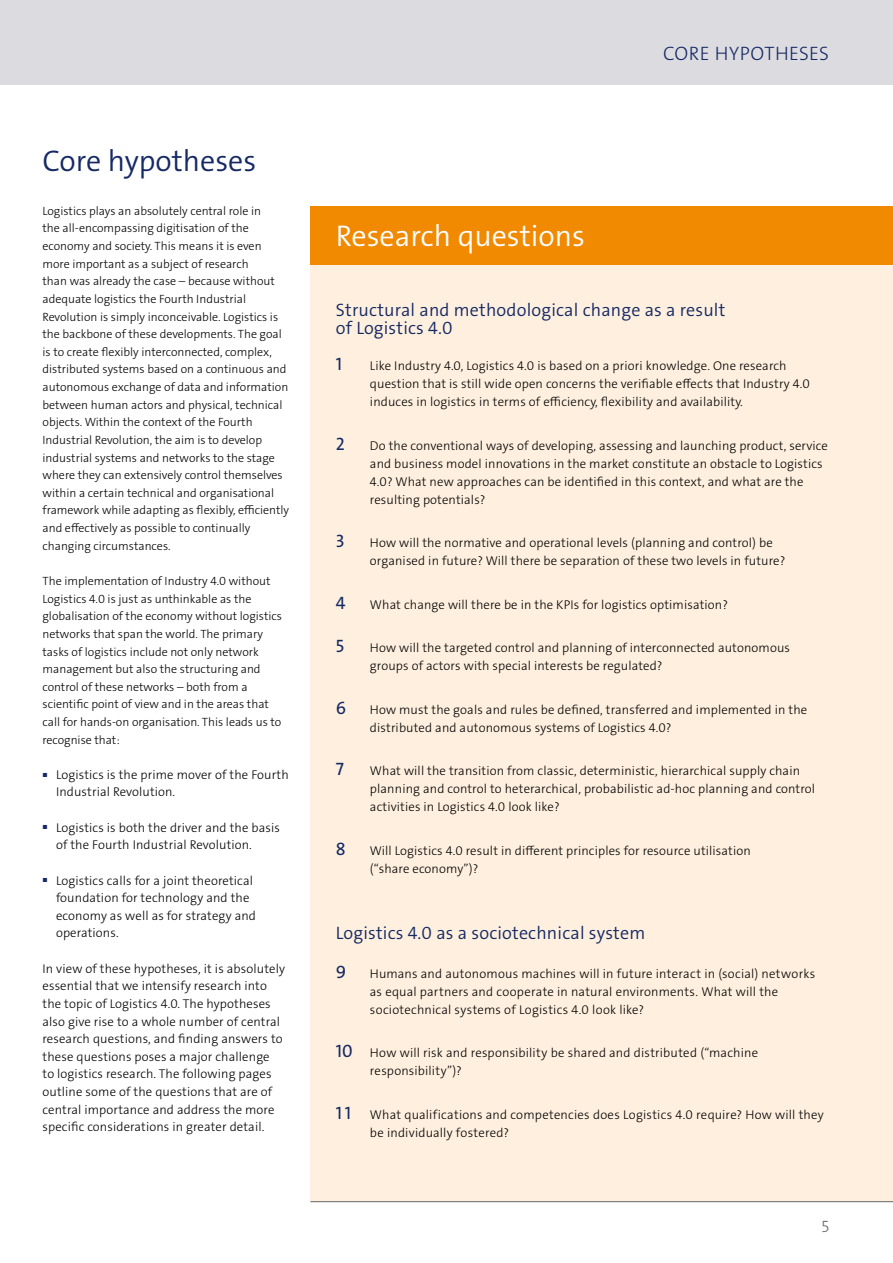
<style>
.page{position:relative;width:893px;height:1263px;background:#fff}
.page>*{position:absolute;margin:0;border:0;box-sizing:border-box;transform-origin:0 0}
.t1{font:30px "The Sans LP4 Se Lig";color:#fff}
.t2{font:30px "The Sans LP4 Se Lig";color:#152964}
.t3{font:19.5px "The Sans LP3 Lig";letter-spacing:.015em;color:#152964}
.t4{font:18px/18px "The Sans LP4 Se Lig";letter-spacing:.01em;color:#152964}
.t5{font:18px "The Sans LP5 Plain";color:#152964}
.t6{font:16.5px "The Sans LP3 Lig";color:#636669}
.t7{font:12.75px/18px "The Sans LP3 Lig";letter-spacing:.01em;color:#000}
.t8{font:12px/17.7px "The Sans LP3 Lig";color:#000}
.s1{font-family:"The Sans LP5 Plain";font-size:18px;color:#152964}
</style>
<div class="page">
<div style="left:0;top:0;width:893px;height:85px;background:#dcdce0"></div>
<div style="left:310px;top:206px;width:583px;height:996px;background:#feefde"></div>
<div style="left:310px;top:206px;width:583px;height:59px;background:#f18a00"></div>
<hr style="left:310px;top:1201px;width:583px;height:1px;background:#636669">
<h1 class="t2" style="left:43px;top:141px;width:215px">Core hypotheses</h1>
<p class="t8" style="left:43px;top:202px;width:248px">Logistics plays an absolutely central role in<br>the all-encompassing digitisation of the economy and society. This means it is even more important as a subject of research<br>than was already the case – because without adequate logistics the Fourth Industrial Revolution is simply inconceivable. Logistics is the backbone of these developments. The goal is to create flexibly interconnected, complex, distributed systems based on a continuous and autonomous exchange of data and information between human actors and physical, technical objects. Within the context of the Fourth Industrial Revolution, the aim is to develop industrial systems and networks to the stage where they can extensively control themselves within a certain technical and organisational framework while adapting as flexibly, efficiently and effectively as possible to continually changing circumstances.</p>
<p class="t8" style="left:43px;top:572px;width:241px">The implementation of Industry 4.0 without Logistics 4.0 is just as unthinkable as the globalisation of the economy without logistics networks that span the world. The primary tasks of logistics include not only network management but also the structuring and control of these networks – both from a scientific point of view and in the areas that call for hands-on organisation. This leads us to recognise that:</p>
<p class="t7" style="left:56px;top:766px;width:234px;line-height:17.5px;text-indent:-13px"><sup>■</sup> Logistics is the prime mover of the Fourth<br>Industrial Revolution.</p>
<p class="t7" style="left:56px;top:819px;width:225px;line-height:17.5px;text-indent:-13px"><sup>■</sup> Logistics is both the driver and the basis of the Fourth Industrial Revolution.</p>
<p class="t7" style="left:56px;top:872px;width:202px;line-height:17.5px;text-indent:-13px"><sup>■</sup> Logistics calls for a joint theoretical foundation for technology and the economy as well as for strategy and operations.</p>
<p class="t7" style="left:43px;top:960px;width:244px;line-height:17.5px">In view of these hypotheses, it is absolutely essential that we intensify research into the topic of Logistics 4.0. The hypotheses also give rise to a whole number of central research questions, and finding answers to these questions poses a major challenge<br>to logistics research. The following pages outline some of the questions that are of central importance and address the more specific considerations in greater detail.</p>
<h1 class="t1" style="left:336px;top:217px;width:251px">Research questions</h1>
<h2 class="t3" style="left:663px;top:41px;width:168px">CORE HYPOTHESES</h2>
<h3 class="t4" style="left:336px;top:301px;width:391px">Structural and methodological change as a result of Logistics 4.0</h3>
<h3 class="t5" style="left:336px;top:352px;width:8px">1</h3>
<p class="t7" style="left:370px;top:357px;width:441px">Like Industry 4.0, Logistics 4.0 is based on a priori knowledge. One research question that is still wide open concerns the verifiable effects that Industry 4.0 induces in logistics in terms of efficiency, flexibility and availability.</p>
<h3 class="t5" style="left:336px;top:432px;width:11px">2</h3>
<p class="t7" style="left:370px;top:436px;width:460px">Do the conventional ways of developing, assessing and launching product, service and business model innovations in the market constitute an obstacle to Logistics 4.0? What new approaches can be identified in this context, and what are the resulting potentials?</p>
<h3 class="t5" style="left:336px;top:529px;width:10px">3</h3>
<p class="t7" style="left:370px;top:534px;width:417px">How will the normative and operational levels (planning and control) be organised in future? Will there be separation of these two levels in future?</p>
<h3 class="t5" style="left:336px;top:591px;width:11px">4</h3>
<p class="t7" style="left:370px;top:595px;width:360px">What change will there be in the KPIs for logistics optimisation?</p>
<h3 class="t5" style="left:336px;top:635px;width:10px">5</h3>
<p class="t7" style="left:370px;top:639px;width:422px">How will the targeted control and planning of interconnected autonomous groups of actors with special interests be regulated?</p>
<h3 class="t5" style="left:336px;top:696px;width:12px">6</h3>
<p class="t7" style="left:370px;top:700px;width:439px">How must the goals and rules be defined, transferred and implemented in the distributed and autonomous systems of Logistics 4.0?</p>
<h3 class="t5" style="left:336px;top:758px;width:10px">7</h3>
<p class="t7" style="left:370px;top:762px;width:447px">What will the transition from classic, deterministic, hierarchical supply chain planning and control to heterarchical, probabilistic ad-hoc planning and control activities in Logistics 4.0 look like?</p>
<h3 class="t5" style="left:336px;top:837px;width:11px">8</h3>
<p class="t7" style="left:370px;top:841px;width:382px">Will Logistics 4.0 result in different principles for resource utilisation (“share economy”)?</p>
<h3 class="t4" style="left:336px;top:924px;width:311px">Logistics 4.0 as a sociotechnical system</h3>
<h3 class="t5" style="left:336px;top:960px;width:12px">9</h3>
<p class="t7" style="left:370px;top:965px;width:447px">Humans and autonomous machines will in future interact in (social) networks as equal partners and cooperate in natural environments. What will the sociotechnical systems of Logistics 4.0 look like?</p>
<p class="t7" style="left:370px;top:1044px;width:390px;text-indent:-34px"><span class="s1">10</span> How will risk and responsibility be shared and distributed (“machine responsibility”)?</p>
<p class="t7" style="left:370px;top:1106px;width:455px;text-indent:-34px"><span class="s1">11</span> What qualifications and competencies does Logistics 4.0 require? How will they be individually fostered?</p>
<p class="t6" style="left:821px;top:1216px;width:9px">5</p>
</div>
